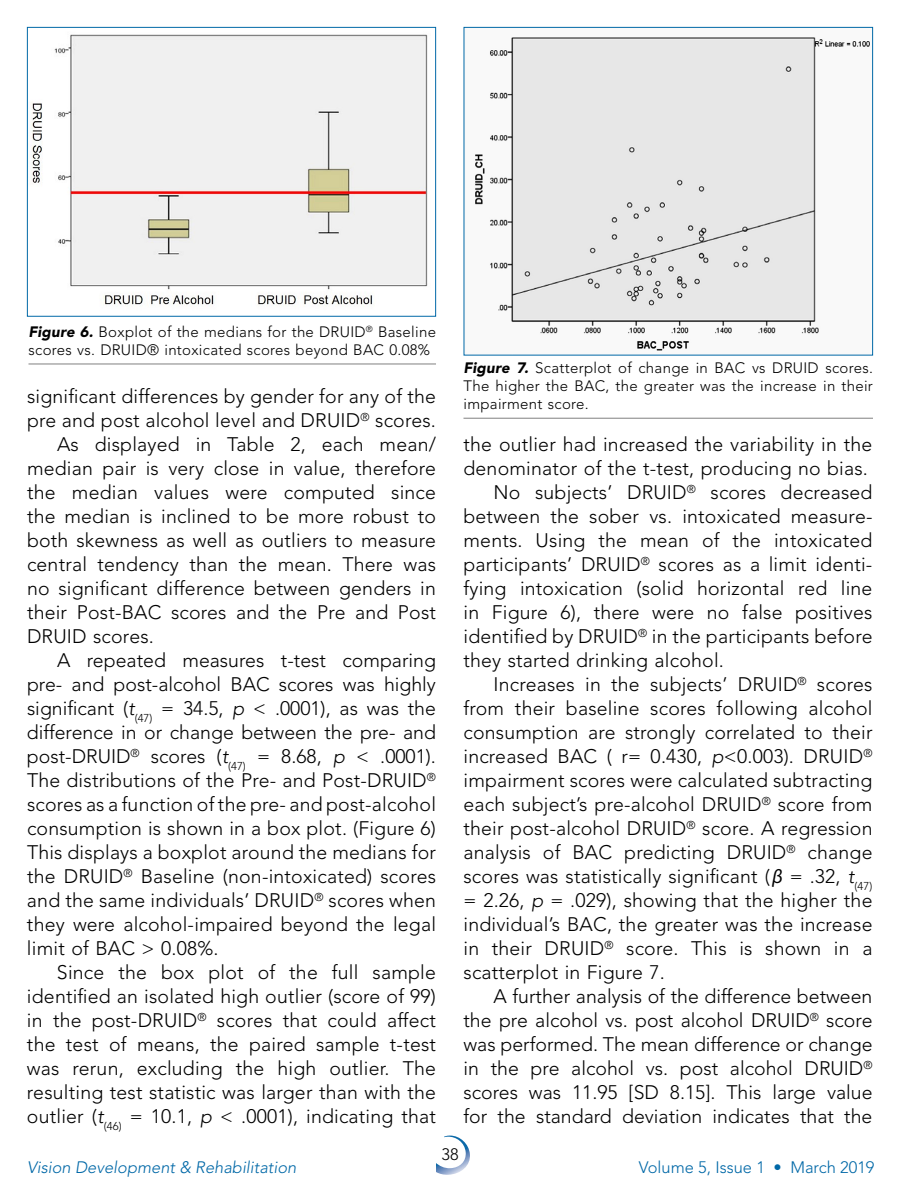
<style>
.page{position:relative;width:900px;height:1200px;background:#fff}
.page>*{position:absolute;margin:0;border:0;box-sizing:border-box;transform-origin:0 0}
.t1{font:300 19.5px "Avenir LT Std";letter-spacing:.01em;color:#000}
.t2{font:italic 300 16.5px "Avenir LT Std";color:#0068a7}
.t3{font:300 16.5px "Avenir LT Std";color:#0068a7}
.t4{font:300 16.5px "Avenir LT Std";color:#000}
.t5{font:300 15px/18px "Avenir LT Std";letter-spacing:.02em;color:#000}
.s1{font-weight:900;font-style:italic}
.s2{font-style:italic}
.s3{font-family:"Myriad Pro";font-weight:400;font-style:italic}
</style>
<div class="page">
<svg style="left:436px;top:1136px;width:34px;height:39px"></svg>
<img style="left:31px;top:34px;width:397px;height:273px">
<div style="left:27px;top:27px;width:409px;height:290px;border:1px solid #0068a7"></div>
<hr style="left:29px;top:364px;width:407px;height:1px;background:#808080">
<svg style="left:463px;top:27px;width:410px;height:329px"></svg>
<hr style="left:464px;top:418px;width:409px;height:1px;background:#808080">
<p class="t5" style="left:29px;top:323px;width:409px"><span class="s1">Figure 6.</span> Boxplot of the medians for the DRUID<sup>®</sup> Baseline scores vs. DRUID® intoxicated scores beyond BAC 0.08%</p>
<p class="t1" style="left:27px;top:385px;width:411px">significant differences by gender for any of the</p>
<p class="t1" style="left:27px;top:409px;width:411px">pre and post alcohol level and DRUID<sup>®</sup> scores.</p>
<p class="t1" style="left:57px;top:433px;width:381px">As displayed in Table 2, each mean/</p>
<p class="t1" style="left:27px;top:457px;width:411px">median pair is very close in value, therefore</p>
<p class="t1" style="left:27px;top:481px;width:411px">the median values were computed since</p>
<p class="t1" style="left:27px;top:505px;width:410px">the median is inclined to be more robust to</p>
<p class="t1" style="left:27px;top:529px;width:411px">both skewness as well as outliers to measure</p>
<p class="t1" style="left:27px;top:553px;width:411px">central tendency than the mean. There was</p>
<p class="t1" style="left:27px;top:577px;width:411px">no significant difference between genders in</p>
<p class="t1" style="left:27px;top:601px;width:411px">their Post-BAC scores and the Pre and Post</p>
<p class="t1" style="left:27px;top:625px;width:128px">DRUID scores.</p>
<p class="t1" style="left:57px;top:649px;width:381px">A repeated measures t-test comparing</p>
<p class="t1" style="left:27px;top:673px;width:410px">pre- and post-alcohol BAC scores was highly</p>
<p class="t1" style="left:27px;top:697px;width:410px">significant (<span class="s2">t</span><sub>(47)</sub> = 34.5, <span class="s2">p</span> &lt; .0001), as was the</p>
<p class="t1" style="left:27px;top:721px;width:410px">difference in or change between the pre- and</p>
<p class="t1" style="left:27px;top:745px;width:411px">post-DRUID<sup>®</sup> scores (<span class="s2">t</span><sub>(47)</sub> = 8.68, <span class="s2">p</span> &lt; .0001).</p>
<p class="t1" style="left:27px;top:769px;width:411px">The distributions of the Pre- and Post-DRUID<sup>®</sup></p>
<p class="t1" style="left:27px;top:793px;width:411px">scores as a function of the pre- and post-alcohol</p>
<p class="t1" style="left:27px;top:817px;width:411px">consumption is shown in a box plot. (Figure 6)</p>
<p class="t1" style="left:27px;top:841px;width:411px">This displays a boxplot around the medians for</p>
<p class="t1" style="left:27px;top:865px;width:411px">the DRUID<sup>®</sup> Baseline (non-intoxicated) scores</p>
<p class="t1" style="left:27px;top:889px;width:411px">and the same individuals’ DRUID<sup>®</sup> scores when</p>
<p class="t1" style="left:27px;top:913px;width:411px">they were alcohol-impaired beyond the legal</p>
<p class="t1" style="left:27px;top:937px;width:193px">limit of BAC &gt; 0.08%.</p>
<p class="t1" style="left:57px;top:961px;width:381px">Since the box plot of the full sample</p>
<p class="t1" style="left:27px;top:985px;width:410px">identified an isolated high outlier (score of 99)</p>
<p class="t1" style="left:27px;top:1009px;width:411px">in the post-DRUID<sup>®</sup> scores that could affect</p>
<p class="t1" style="left:27px;top:1033px;width:411px">the test of means, the paired sample t-test</p>
<p class="t1" style="left:27px;top:1057px;width:411px">was rerun, excluding the high outlier. The</p>
<p class="t1" style="left:27px;top:1081px;width:411px">resulting test statistic was larger than with the</p>
<p class="t1" style="left:27px;top:1105px;width:411px">outlier (<span class="s2">t</span><sub>(46)</sub> = 10.1, <span class="s2">p</span> &lt; .0001), indicating that</p>
<p class="t5" style="left:464px;top:359px;width:411px;text-align:justify"><span class="s1">Figure 7.</span> Scatterplot of change in BAC vs DRUID scores.<br>The higher the BAC, the greater was the increase in their impairment score.</p>
<p class="t1" style="left:464px;top:433px;width:410px">the outlier had increased the variability in the</p>
<p class="t1" style="left:464px;top:457px;width:406px">denominator of the t-test, producing no bias.</p>
<p class="t1" style="left:493px;top:481px;width:381px">No subjects’ DRUID<sup>®</sup> scores decreased</p>
<p class="t1" style="left:464px;top:505px;width:411px">between the sober vs. intoxicated measure-</p>
<p class="t1" style="left:464px;top:529px;width:410px">ments. Using the mean of the intoxicated</p>
<p class="t1" style="left:464px;top:553px;width:410px">participants’ DRUID<sup>®</sup> scores as a limit identi-</p>
<p class="t1" style="left:464px;top:577px;width:410px">fying intoxication (solid horizontal red line</p>
<p class="t1" style="left:464px;top:601px;width:410px">in Figure 6), there were no false positives</p>
<p class="t1" style="left:464px;top:625px;width:411px">identified by DRUID<sup>®</sup> in the participants before</p>
<p class="t1" style="left:464px;top:649px;width:262px">they started drinking alcohol.</p>
<p class="t1" style="left:493px;top:673px;width:381px">Increases in the subjects’ DRUID<sup>®</sup> scores</p>
<p class="t1" style="left:463px;top:697px;width:411px">from their baseline scores following alcohol</p>
<p class="t1" style="left:463px;top:721px;width:411px">consumption are strongly correlated to their</p>
<p class="t1" style="left:463px;top:745px;width:411px">increased BAC ( r= 0.430, <span class="s2">p</span>&lt;0.003). DRUID<sup>®</sup></p>
<p class="t1" style="left:464px;top:769px;width:411px">impairment scores were calculated subtracting</p>
<p class="t1" style="left:464px;top:793px;width:411px">each subject’s pre-alcohol DRUID<sup>®</sup> score from</p>
<p class="t1" style="left:463px;top:817px;width:411px">their post-alcohol DRUID<sup>®</sup> score. A regression</p>
<p class="t1" style="left:464px;top:841px;width:411px">analysis of BAC predicting DRUID<sup>®</sup> change</p>
<p class="t1" style="left:463px;top:865px;width:411px">scores was statistically significant (<span class="s3">β</span> = .32, <span class="s2">t</span><sub>(47)</sub></p>
<p class="t1" style="left:464px;top:889px;width:411px">= 2.26, <span class="s2">p</span> = .029), showing that the higher the</p>
<p class="t1" style="left:464px;top:913px;width:411px">individual’s BAC, the greater was the increase</p>
<p class="t1" style="left:464px;top:937px;width:410px">in their DRUID<sup>®</sup> score. This is shown in a</p>
<p class="t1" style="left:463px;top:961px;width:203px">scatterplot in Figure 7.</p>
<p class="t1" style="left:493px;top:985px;width:380px">A further analysis of the difference between</p>
<p class="t1" style="left:463px;top:1009px;width:411px">the pre alcohol vs. post alcohol DRUID<sup>®</sup> score</p>
<p class="t1" style="left:463px;top:1033px;width:411px">was performed. The mean difference or change</p>
<p class="t1" style="left:463px;top:1057px;width:411px">in the pre alcohol vs. post alcohol DRUID<sup>®</sup></p>
<p class="t1" style="left:464px;top:1081px;width:411px">scores was 11.95 [SD 8.15]. This large value</p>
<p class="t1" style="left:464px;top:1105px;width:410px">for the standard deviation indicates that the</p>
<p class="t4" style="left:441px;top:1145px;width:19px">38</p>
<p class="t2" style="left:27px;top:1157px;width:271px">Vision Development &amp; Rehabilitation</p>
<p class="t3" style="left:639px;top:1157px;width:237px">Volume 5, Issue 1 • March 2019</p>
</div>
